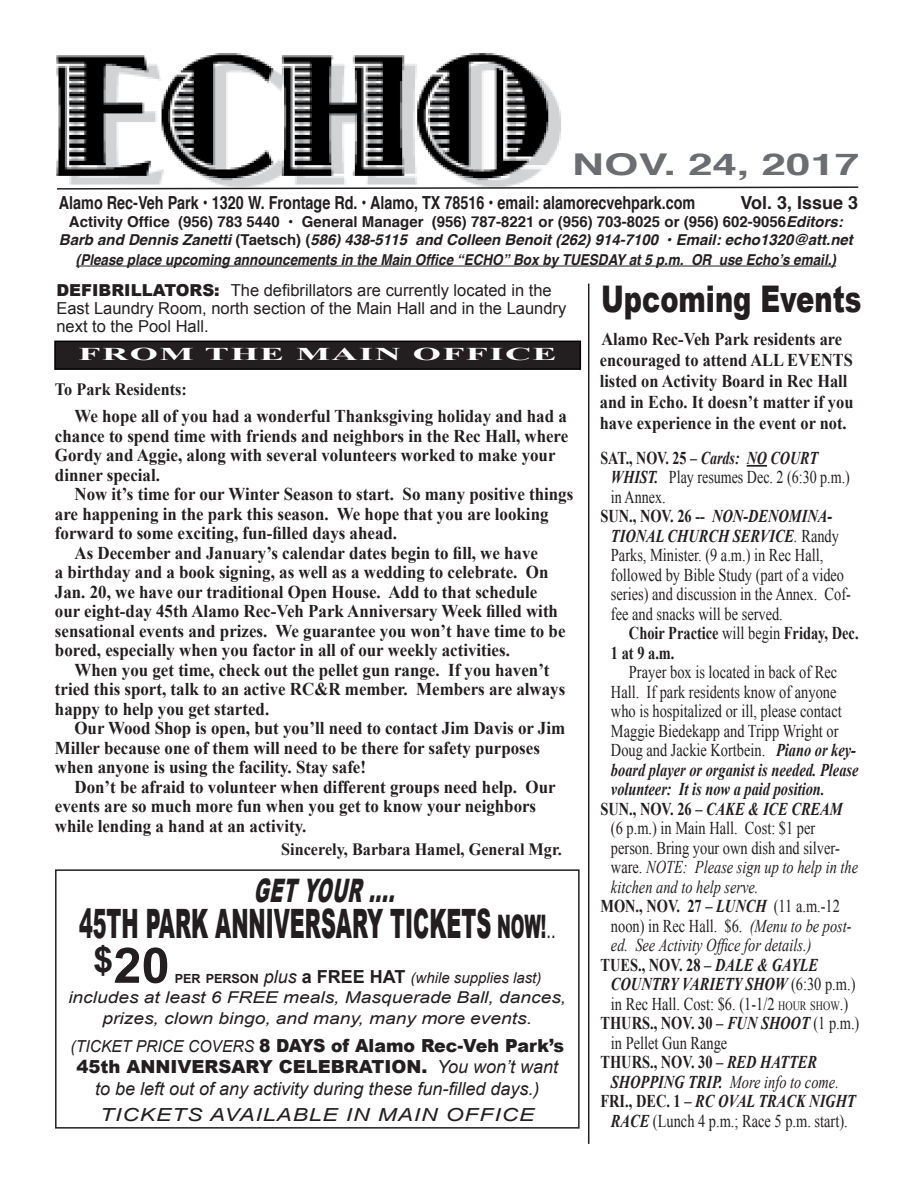
<style>
.page{position:relative;width:918px;height:1188px;background:#fff}
.page>*{position:absolute;margin:0;border:0;box-sizing:border-box;transform-origin:0 0}
.t1{font:700 49.2px "Arial";color:#231f20}
.t2{font:900 40.5px "Arial";color:#231f20;scale:.51 1}
.t3{font:900 36.75px "Arial";color:#231f20;scale:.75 1}
.t4{font:italic 900 32.4px "Arial";color:#231f20;scale:.56 1}
.t5{font:700 30px "Helvetica";color:#6c6d70;scale:1.47 1}
.t6{font:700 18px/19.5px "Times New Roman";color:#231f20;scale:.94 1}
.t7{font:18px/19.5px "Times New Roman";color:#231f20;scale:.8 1}
.t8{font:italic 700 18px/19.5px "Times New Roman";color:#231f20;scale:.8 1}
.t9{font:700 18px/21px "Times New Roman";color:#231f20;scale:.91 1}
.t10{font:italic 18px/19.5px "Times New Roman";color:#231f20;scale:.8 1}
.t11{font:italic 18px/21.6px "Arial";color:#231f20;text-align:center}
.t12{font:700 18px "Helvetica";color:#231f20;scale:.8 1}
.t13{font:18px/19.5px "Times New Roman";color:#231f20;scale:.78 1}
.t14{font:900 18px "Arial";color:#231f20;scale:.95 1}
.t15{font:700 18px/19.5px "Times New Roman";color:#231f20;scale:.8 1}
.t16{font:italic 18px "Arial";letter-spacing:.04em;color:#231f20;scale:1.27 1}
.t17{font:700 18px "Times New Roman";letter-spacing:.04em;color:#fff;scale:2.01 1}
.t18{font:700 18px "Helvetica";color:#231f20}
.t19{font:700 17.25px "Times New Roman";color:#231f20;scale:.94 1}
.t20{font:16.5px/18px "Arial";color:#231f20}
.t21{font:italic 16.35px/21.6px "Arial";color:#231f20;text-align:center;scale:1.17 1}
.t22{font:700 15px/18px "Helvetica";color:#231f20;text-align:center}
.t23{font:italic 700 15px "Helvetica";color:#231f20;scale:.9 1}
.t24{font:italic 15px "Arial";color:#231f20}
.s1{font-style:italic}
.s2{font-weight:900}
.s3{font-size:32.4px}
.s4{font-weight:400;font-size:25.2px}
.s5{font-weight:700;font-style:normal;font-size:12.6px}
.s6{font-size:18px}
.s7{font-weight:700;font-style:normal;font-size:18px}
.s8{font-weight:400;font-style:italic;font-size:16.5px}
.s9{font-weight:900;font-style:normal}
.s10{font-weight:700}
.s11{font-weight:700;font-style:italic}
.s12{font-weight:400}
.s13{font-style:normal}
.s14{font-weight:700;font-style:normal}
.s15{font-weight:400;font-style:normal}
.s16{font-weight:400;font-style:normal;font-size:12.6px}
</style>
<div class="page">
<hr style="left:76px;top:266px;width:760px;height:1px;background:#231f20">
<hr style="left:588px;top:284px;width:1px;height:860px;background:#231f20">
<div style="left:55px;top:341px;width:525px;height:28px;background:#231f20"></div>
<div style="left:54px;top:341px;width:527px;height:29px;border:2px solid #000"></div>
<hr style="left:747px;top:465px;width:20px;height:2px;background:#231f20">
<img style="left:56px;top:53px;width:505px;height:133px">
<svg style="left:57px;top:186px;width:802px;height:4px"></svg>
<div style="left:55px;top:869px;width:525px;height:260px;border:2px solid #231f20"></div>
<p class="t5" style="left:572px;top:140px;width:197px">NOV. 24, 2017</p>
<p class="t12" style="left:59px;top:189px;width:797px">Alamo Rec-Veh Park • 1320 W. Frontage Rd. • Alamo, TX 78516 • email: alamorecvehpark.com</p>
<p class="t18" style="left:740px;top:189px;width:119px">Vol. 3, Issue 3</p>
<p class="t22" style="left:59px;top:213px;width:796px">Activity Office (956) 783 5440 • General Manager (956) 787-8221 or (956) 703-8025 or (956) 602-9056<span class="s1">Editors:<br>Barb and Dennis Zanetti</span> (Taetsch) (<span class="s1">586) 438-5115 and Colleen Benoit (262) 914-7100 • Email: echo1320@att.net</span></p>
<p class="t23" style="left:76px;top:247px;width:846px">(Please place upcoming announcements in the Main Office “ECHO” Box by TUESDAY at 5 p.m. OR use Echo’s email.)</p>
<p class="t20" style="left:56px;top:281px;width:511px"><span class="s2">DEFIBRILLATORS:</span> The defibrillators are currently located in the<br>East Laundry Room, north section of the Main Hall and in the Laundry next to the Pool Hall.</p>
<p class="t17" style="left:79px;top:342px;width:239px">FROM THE MAIN OFFICE</p>
<p class="t19" style="left:55px;top:377px;width:142px">To Park Residents:</p>
<p class="t6" style="left:55px;top:406px;width:548px;text-indent:20px">We hope all of you had a wonderful Thanksgiving holiday and had a chance to spend time with friends and neighbors in the Rec Hall, where Gordy and Aggie, along with several volunteers worked to make your dinner special.</p>
<p class="t6" style="left:55px;top:484px;width:553px;text-indent:20px">Now it’s time for our Winter Season to start. So many positive things are happening in the park this season. We hope that you are looking forward to some exciting, fun-filled days ahead.</p>
<p class="t6" style="left:55px;top:542px;width:545px;text-indent:20px">As December and January’s calendar dates begin to fill, we have<br>a birthday and a book signing, as well as a wedding to celebrate. On Jan. 20, we have our traditional Open House. Add to that schedule our eight-day 45th Alamo Rec-Veh Park Anniversary Week filled with sensational events and prizes. We guarantee you won’t have time to be bored, especially when you factor in all of our weekly activities.</p>
<p class="t6" style="left:55px;top:659px;width:544px;text-indent:20px">When you get time, check out the pellet gun range. If you haven’t tried this sport, talk to an active RC&amp;R member. Members are always happy to help you get started.</p>
<p class="t6" style="left:55px;top:718px;width:544px;text-indent:20px">Our Wood Shop is open, but you’ll need to contact Jim Davis or Jim<br>Miller because one of them will need to be there for safety purposes when anyone is using the facility. Stay safe!</p>
<p class="t6" style="left:55px;top:776px;width:534px;text-indent:20px">Don’t be afraid to volunteer when different groups need help. Our events are so much more fun when you get to know your neighbors while lending a hand at an activity.</p>
<p class="t19" style="left:281px;top:837px;width:300px">Sincerely, Barbara Hamel, General Mgr.</p>
<p class="t4" style="left:254px;top:867px;width:268px">GETYOUR....</p>
<p class="t2" style="left:79px;top:894px;width:936px">45TH PARK ANNIVERSARY TICKETS <span class="s3">NOW!</span><span class="s4">..</span></p>
<p class="t1" style="left:93px;top:933px;width:78px"><sup>$</sup>20</p>
<p class="t24" style="left:175px;top:968px;width:368px"><span class="s5">PER PERSON</span> <span class="s6">plus</span> <span class="s7">a FREE HAT</span> (while supplies last)</p>
<p class="t21" style="left:68px;top:986px;width:427px">includes at least 6 FREE meals, Masquerade Ball, dances, prizes, clown bingo, and many, many more events.</p>
<p class="t14" style="left:71px;top:1032px;width:521px"><span class="s8">(TICKET PRICE COVERS</span> 8 DAYS of Alamo Rec-Veh Park’s</p>
<p class="t11" style="left:76px;top:1057px;width:483px"><span class="s9">45th ANNIVERSARY CELEBRATION.</span> You won’t want to be left out of any activity during these fun-filled days.)</p>
<p class="t16" style="left:100px;top:1103px;width:343px">TICKETS AVAILABLE IN MAIN OFFICE</p>
<p class="t3" style="left:601px;top:272px;width:349px">Upcoming Events</p>
<p class="t9" style="left:600px;top:328px;width:280px">Alamo Rec-Veh Park residents are encouraged to attend ALL EVENTS listed on Activity Board in Rec Hall and in Echo. It doesn’t matter if you have experience in the event or not.</p>
<p class="t13" style="left:611px;top:448px;width:308px;text-indent:-11px"><span class="s10">SAT., NOV. 25 –</span> <span class="s11">Cards: NO COURT<br>WHIST.</span> Play resumes Dec. 2 (6:30 p.m.) in Annex.</p>
<p class="t7" style="left:611px;top:506px;width:301px;text-indent:-10px"><span class="s10">SUN., NOV. 26 --</span> <span class="s11">NON-DENOMINA-TIONAL CHURCH SERVICE</span><span class="s1">.</span> Randy Parks, Minister. (9 a.m.) in Rec Hall, followed by Bible Study (part of a video series) and discussion in the Annex. Cof&shy;fee and snacks will be served.</p>
<p class="t15" style="left:611px;top:623px;width:311px;text-indent:18px">Choir Practice <span class="s12">will begin</span> Friday, Dec.<br>1 at 9 a.m.</p>
<p class="t7" style="left:611px;top:662px;width:311px;text-indent:18px">Prayer box is located in back of Rec Hall. If park residents know of anyone who is hospitalized or ill, please contact Maggie Biedekapp and Tripp Wright or Doug and Jackie Kortbein. <span class="s11">Piano or key&shy;board player or organist is needed. Please volunteer: It is now a paid position.</span></p>
<p class="t8" style="left:600px;top:799px;width:304px"><span class="s13">SUN., NOV. 26 –</span> CAKE &amp; ICE CREAM</p>
<p class="t7" style="left:611px;top:818px;width:310px">(6 p.m.) in Main Hall. Cost: $1 per person. Bring your own dish and silver&shy;ware. <span class="s1">NOTE: Please sign up to help in the kitchen and to help serve.</span></p>
<p class="t10" style="left:611px;top:896px;width:302px;text-indent:-10px"><span class="s14">MON., NOV. 27 –</span> <span class="s10">LUNCH</span> <span class="s13">(11 a.m.-12 noon) in Rec Hall. $6.</span> (Menu to be post&shy;ed. See Activity Office for details.)</p>
<p class="t8" style="left:611px;top:955px;width:307px;text-indent:-10px"><span class="s13">TUES., NOV. 28 –</span> DALE &amp; GAYLE<br>COUNTRY VARIETY SHOW <span class="s15">(6:30 p.m.) in Rec Hall. Cost: $6.</span> <span class="s15">(1-1/2</span> <span class="s16">HOUR SHOW</span><span class="s15">.)</span></p>
<p class="t7" style="left:611px;top:1013px;width:312px;text-indent:-11px"><span class="s10">THURS., NOV. 30 –</span> <span class="s11">FUN SHOOT</span> (1 p.m.) in Pellet Gun Range</p>
<p class="t8" style="left:611px;top:1052px;width:287px;text-indent:-10px"><span class="s13">THURS., NOV. 30 –</span> RED HATTER<br>SHOPPING TRIP. <span class="s12">More info to come.</span></p>
<p class="t7" style="left:600px;top:1091px;width:321px;text-align:center"><span class="s10">FRI., DEC. 1 –</span> <span class="s11">RC OVAL TRACK NIGHT<br>RACE</span> (Lunch 4 p.m.; Race 5 p.m. start).</p>
</div>
